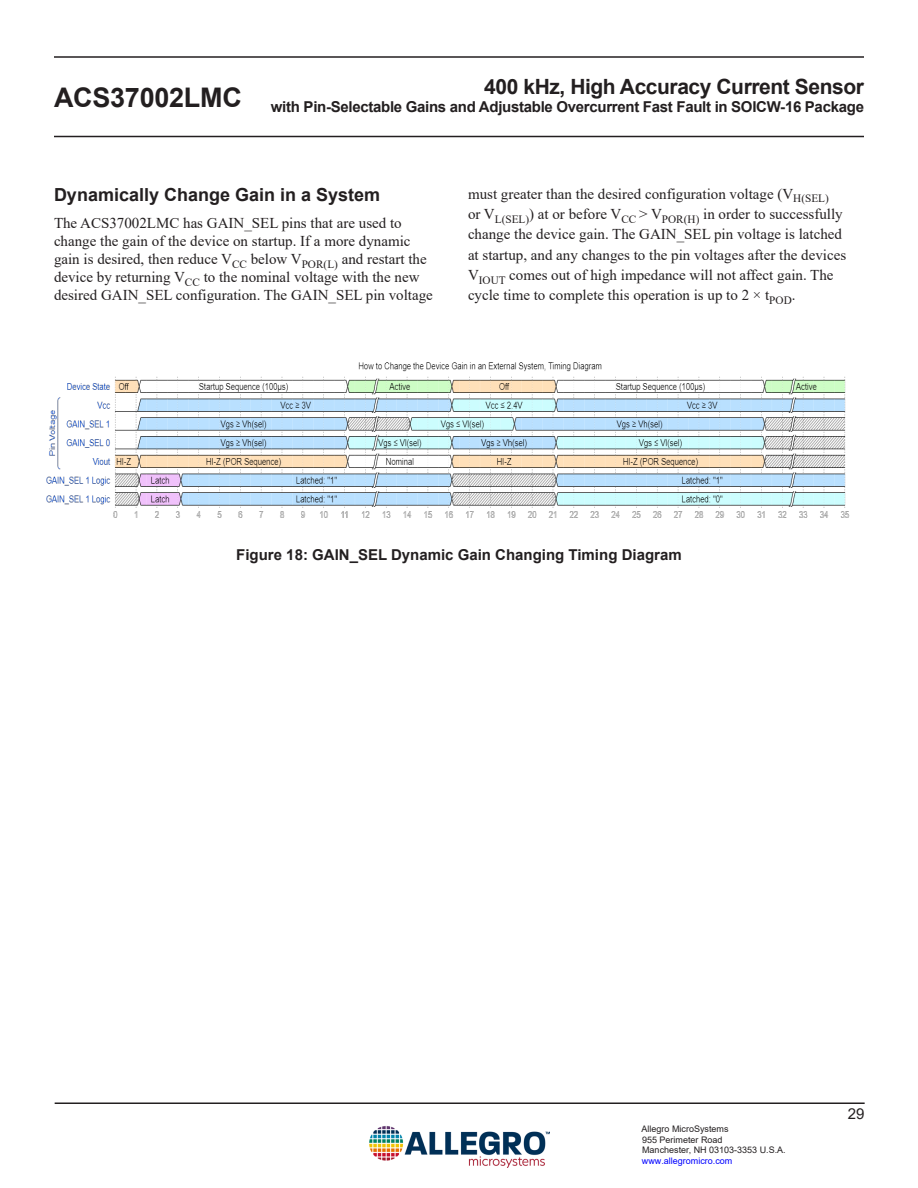
<style>
.page{position:relative;width:918px;height:1188px;background:#fff}
.page>*{position:absolute;margin:0;border:0;box-sizing:border-box;transform-origin:0 0}
.t1{font:700 21px "Arial";letter-spacing:-.02em;color:#231f20}
.heading_2{font:700 18px "Arial";color:#231f20}
.Normal_-_Follow_Page{font:15px/20.4px "Times New Roman";color:#231f20}
.t2{font:700 15px "Arial";letter-spacing:-.02em;color:#231f20}
.t3{font:700 15px "Arial";color:#231f20}
.t4{font:15px "Arial";color:#231f20}
.t5{font:9px/10.8px "Arial";color:#231f20}
.t6{font:9px "Arial";color:#00f}
</style>
<div class="page">
<hr style="left:55px;top:1102px;width:810px;height:2px;background:#231f20">
<hr style="left:54px;top:136px;width:810px;height:1px;background:#231f20">
<hr style="left:54px;top:56px;width:810px;height:2px;background:#231f20">
<img style="left:370px;top:1126px;width:180px;height:42px">
<img style="left:46px;top:362px;width:804px;height:156px">
<h1 class="t1" style="left:484px;top:72px;width:381px">400 kHz, High Accuracy Current Sensor</h1>
<p class="t2" style="left:54px;top:97px;width:812px"><sup>ACS37002LMC</sup> with Pin-Selectable Gains and Adjustable Overcurrent Fast Fault in SOICW-16 Package</p>
<p class="heading_2" style="left:54px;top:182px;width:328px">Dynamically Change Gain in a System</p>
<p class="Normal_-_Follow_Page" style="left:54px;top:214px;width:380px;line-height:18px">The ACS37002LMC has GAIN_SEL pins that are used to change the gain of the device on startup. If a more dynamic gain is desired, then reduce V<sub>CC</sub> below V<sub>POR(L)</sub> and restart the device by returning V<sub>CC</sub> to the nominal voltage with the new desired GAIN_SEL configuration. The GAIN_SEL pin voltage</p>
<p class="Normal_-_Follow_Page" style="left:468px;top:183px;width:380px">must greater than the desired configuration voltage (V<sub>H(SEL)<br></sub>or V<sub>L(SEL)</sub>) at or before V<sub>CC</sub> &gt; V<sub>POR(H)</sub> in order to successfully change the device gain. The GAIN_SEL pin voltage is latched at startup, and any changes to the pin voltages after the devices V<sub>IOUT</sub> comes out of high impedance will not affect gain. The cycle time to complete this operation is up to 2 × t<sub>POD</sub>.</p>
<p class="t3" style="left:236px;top:544px;width:447px">Figure 18: GAIN_SEL Dynamic Gain Changing Timing Diagram</p>
<p class="t5" style="left:642px;top:1123px;width:146px">Allegro MicroSystems<br>955 Perimeter Road<br>Manchester, NH 03103-3353 U.S.A.</p>
<p class="t6" style="left:642px;top:1155px;width:92px">www.allegromicro.com</p>
<p class="t4" style="left:848px;top:1103px;width:18px">29</p>
</div>
